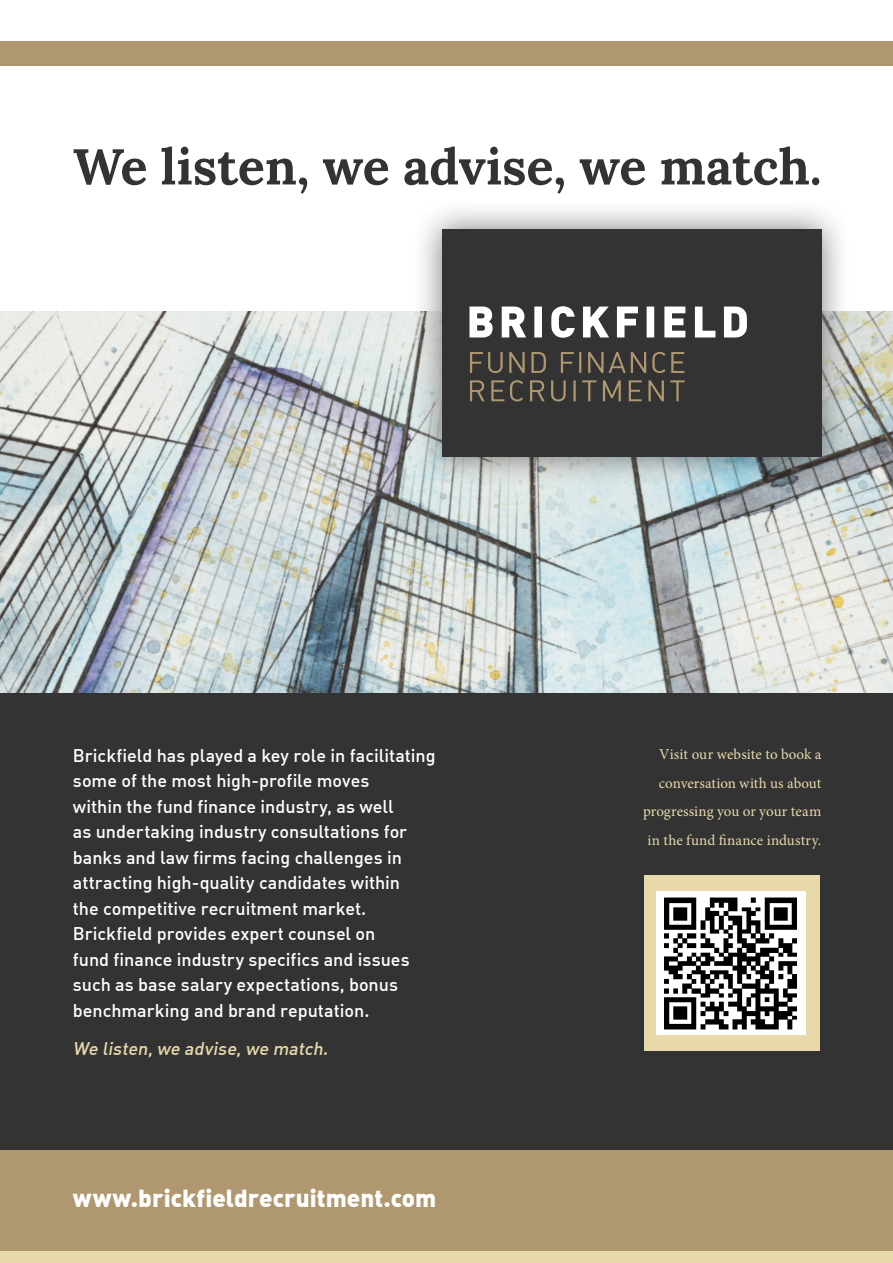
<style>
.page{position:relative;width:893px;height:1263px;background:#fff}
.page>*{position:absolute;margin:0;border:0;box-sizing:border-box;transform-origin:0 0}
.t1{font:50.25px "Lora";color:#333}
.t2{font:24.15px "DIN Black Alternate";color:#fff}
.t3{font:500 18px/25.5px "DIN Alternate";color:#fff}
.t4{font:italic 500 18px "DIN Alternate";color:#e7d9aa}
.t5{font:15px/28.5px "Minion Pro";letter-spacing:.005em;color:#e7d9aa;text-align:right}
</style>
<div class="page">
<div style="left:0;top:682px;width:893px;height:581px;background:#333"></div>
<img style="left:0;top:311px;width:893px;height:381px">
<div style="left:644px;top:875px;width:176px;height:176px;background:#e7d9aa"></div>
<img style="left:657px;top:892px;width:148px;height:142px">
<div style="left:412px;top:199px;width:440px;height:288px;background:#231f20;opacity:.6"></div>
<div style="left:442px;top:230px;width:379px;height:227px;background:#333"></div>
<svg style="left:469px;top:306px;width:278px;height:32px"></svg>
<svg style="left:470px;top:380px;width:215px;height:21px"></svg>
<svg style="left:470px;top:352px;width:214px;height:21px"></svg>
<div style="left:0;top:1150px;width:893px;height:113px;background:#af986f"></div>
<div style="left:0;top:1252px;width:893px;height:11px;background:#e7d9aa"></div>
<div style="left:0;top:41px;width:893px;height:24px;background:#af986f"></div>
<p class="t1" style="left:73px;top:128px;width:750px">We listen, we advise, we match.</p>
<p class="t3" style="left:73px;top:742px;width:364px">Brickfield has played a key role in facilitating some of the most high-profile moves<br>within the fund finance industry, as well<br>as undertaking industry consultations for banks and law firms facing challenges in attracting high-quality candidates within<br>the competitive recruitment market.<br>Brickfield provides expert counsel on<br>fund finance industry specifics and issues such as base salary expectations, bonus benchmarking and brand reputation.</p>
<p class="t4" style="left:73px;top:1037px;width:260px">We listen,we advise,we match.</p>
<p class="t2" style="left:73px;top:1182px;width:365px">www.brickfieldrecruitment.com</p>
<p class="t5" style="left:643px;top:740px;width:180px">Visit our website to book a conversation with us about progressing you or your team in the fund finance industry.</p>
</div>
